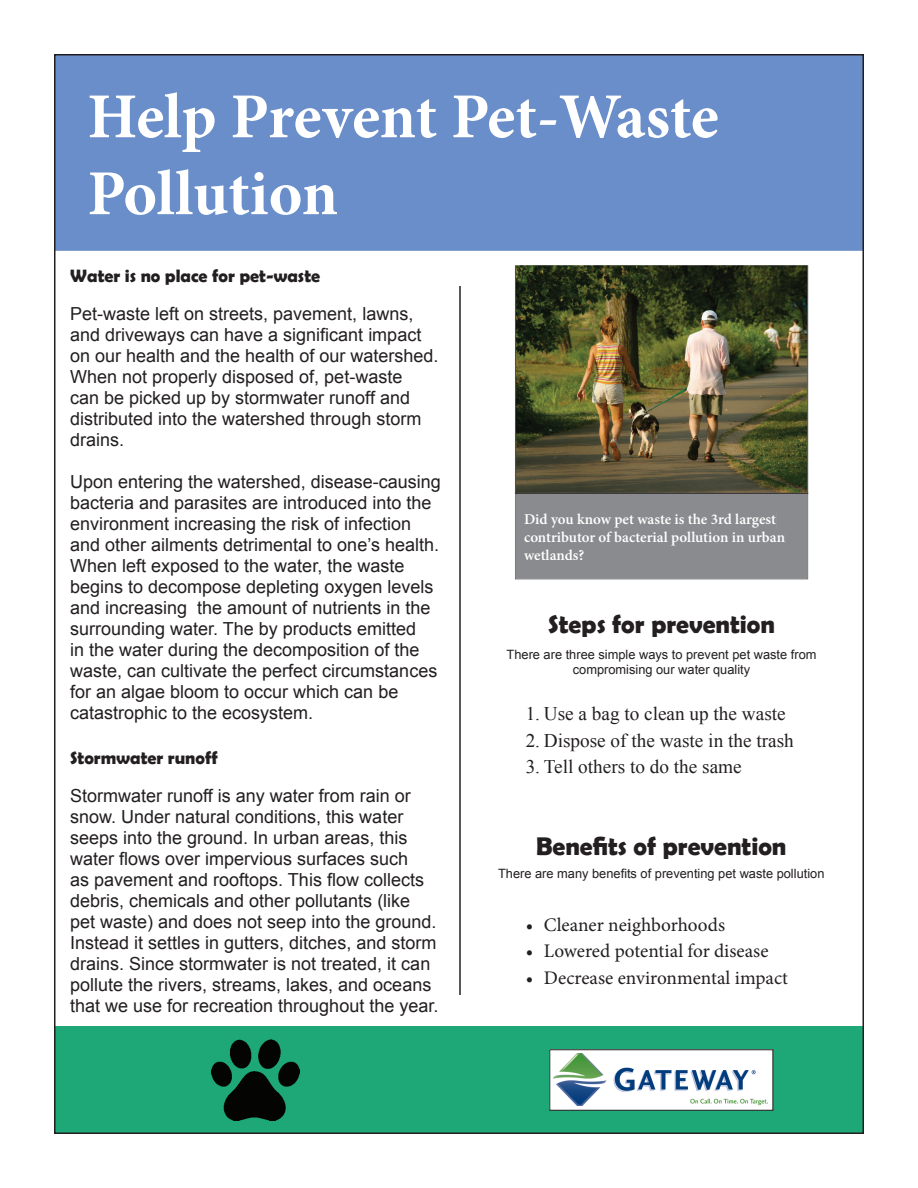
<style>
.page{position:relative;width:918px;height:1188px;background:#fff}
.page>*{position:absolute;margin:0;border:0;box-sizing:border-box;transform-origin:0 0}
.t1{font:700 64.05px/76.9px "Minion Pro";letter-spacing:-.005em;color:#fff}
.t2{font:700 25.65px "Berlin Sans FB Demi";color:#231f20}
.t3{font:19.2px "Times New Roman";color:#231f20}
.t4{font:19.2px "Minion Pro";color:#231f20}
.t5{font:18px/21px "Arial";color:#231f20}
.t6{font:700 18px "Berlin Sans FB Demi";color:#231f20}
.t7{font:600 15px/18px "Minion Pro";color:#fff}
.t8{font:12.75px/15.5px "Arial";color:#231f20;text-align:center}
</style>
<div class="page">
<div style="left:56px;top:56px;width:806px;height:195px;background:#6a8ec9"></div>
<div style="left:56px;top:1026px;width:806px;height:106px;background:#1ea777"></div>
<img style="left:515px;top:265px;width:293px;height:228px">
<div style="left:515px;top:493px;width:293px;height:86px;background:#898b8e"></div>
<img style="left:212px;top:1040px;width:87px;height:80px">
<div style="left:550px;top:1050px;width:223px;height:60px;background:#fff"></div>
<img style="left:554px;top:1053px;width:213px;height:53px">
<div style="left:549px;top:1049px;width:224px;height:62px;border:1px solid #231f20"></div>
<hr style="left:459px;top:286px;width:1px;height:708px;background:#57585a">
<h1 class="t1" style="left:87px;top:84px;width:633px">Help Prevent Pet-Waste<br>Pollution</h1>
<p class="t6" style="left:70px;top:267px;width:251px">Water is no place for pet-waste</p>
<p class="t5" style="left:70px;top:305px;width:370px">Pet-waste left on streets, pavement, lawns, and driveways can have a significant impact on our health and the health of our watershed.<br>When not properly disposed of, pet-waste<br>can be picked up by stormwater runoff and distributed into the watershed through storm drains.</p>
<p class="t5" style="left:70px;top:473px;width:372px">Upon entering the watershed, disease-causing bacteria and parasites are introduced into the environment increasing the risk of infection and other ailments detrimental to one’s health.<br>When left exposed to the water, the waste begins to decompose depleting oxygen levels and increasing the amount of nutrients in the surrounding water. The by products emitted<br>in the water during the decomposition of the waste, can cultivate the perfect circumstances for an algae bloom to occur which can be catastrophic to the ecosystem.</p>
<p class="t6" style="left:70px;top:750px;width:149px">Stormwater runoff</p>
<p class="t5" style="left:70px;top:787px;width:370px">Stormwater runoff is any water from rain or snow. Under natural conditions, this water seeps into the ground. In urban areas, this water flows over impervious surfaces such<br>as pavement and rooftops. This flow collects debris, chemicals and other pollutants (like pet waste) and does not seep into the ground.<br>Instead it settles in gutters, ditches, and storm drains. Since stormwater is not treated, it can pollute the rivers, streams, lakes, and oceans that we use for recreation throughout the year.</p>
<p class="t7" style="left:524px;top:511px;width:263px">Did you know pet waste is the 3rd largest contributor of bacterial pollution in urban wetlands?</p>
<h2 class="t2" style="left:548px;top:612px;width:228px">Steps for prevention</h2>
<p class="t8" style="left:507px;top:648px;width:311px">There are three simple ways to prevent pet waste from compromising our water quality</p>
<p class="t3" style="left:526px;top:707px;width:262px">1. Use a bag to clean up the waste</p>
<p class="t3" style="left:526px;top:733px;width:270px">2. Dispose of the waste in the trash</p>
<p class="t3" style="left:526px;top:760px;width:218px">3. Tell others to do the same</p>
<h2 class="t2" style="left:536px;top:835px;width:252px">Benefits of prevention</h2>
<p class="t8" style="left:498px;top:867px;width:328px">There are many benefits of preventing pet waste pollution</p>
<p class="t4" style="left:526px;top:917px;width:201px">• Cleaner neighborhoods</p>
<p class="t4" style="left:526px;top:944px;width:244px">• Lowered potential for disease</p>
<p class="t4" style="left:526px;top:970px;width:264px">• Decrease environmental impact</p>
</div>
